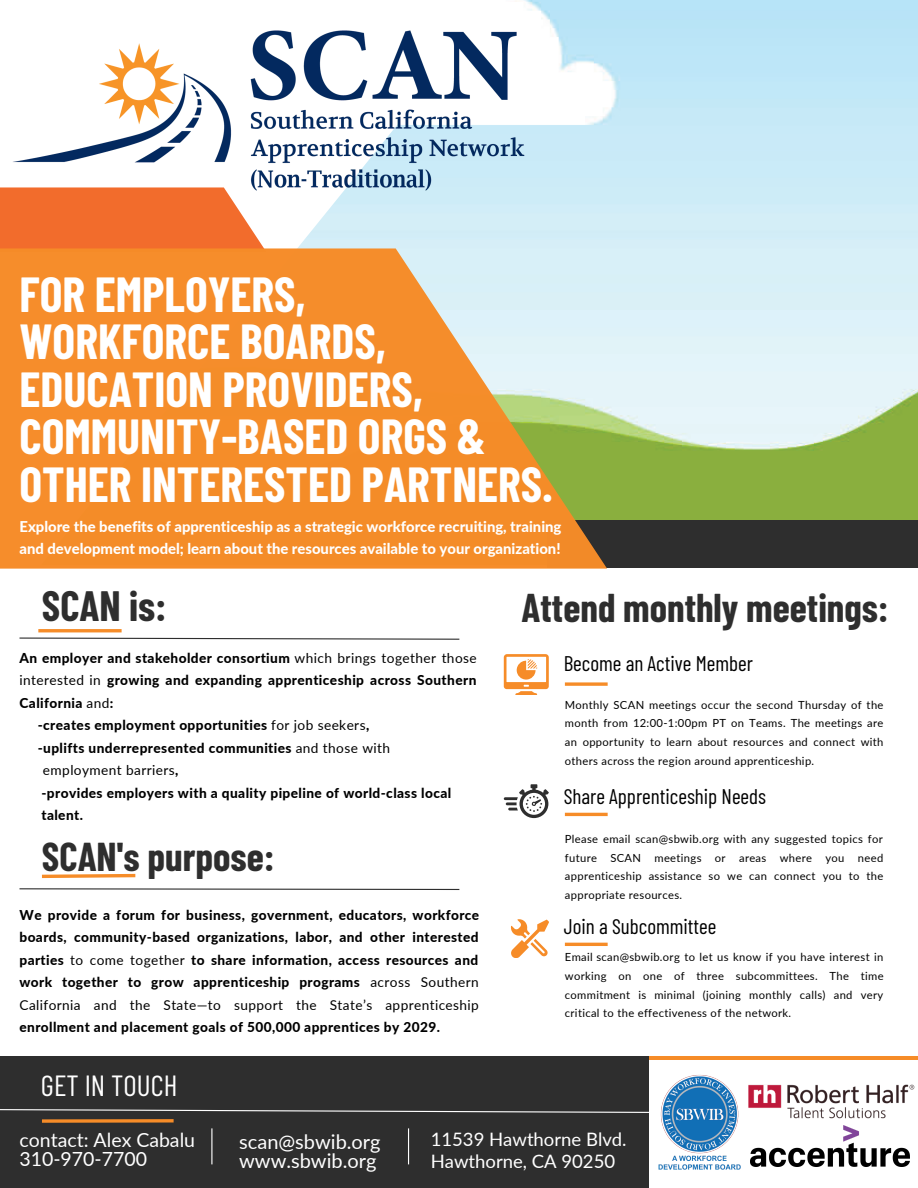
<style>
.page{position:relative;width:918px;height:1188px;background:#fff}
.page>*{position:absolute;margin:0;border:0;box-sizing:border-box;transform-origin:0 0}
.t1{font:700 48.15px/47.4px "Barlow Condensed";color:#fff}
.t2{font:700 41.4px "Barlow Condensed";color:#2e2e2e}
.t3{font:700 39.3px "Barlow Condensed";color:#2e2e2e}
.t4{font:29.1px "Barlow Condensed";color:#fff}
.t5{font:21.15px "Barlow Condensed";color:#000}
.t6{font:19.95px/19.2px "Lato";color:#fff}
.t7{font:19.5px/19.2px "Lato";color:#fff}
.t8{font:18.45px/22.5px "Lato";color:#fff}
.t9{font:800 14.85px/21.3px "Lato";color:#fff}
.t10{font:800 13.65px/22.5px "Lato";letter-spacing:.03em;color:#000;text-align:justify}
.t11{font:13.65px "Lato";letter-spacing:.03em;color:#000}
.t12{font:11.25px/18.6px "Lato";letter-spacing:.03em;color:#000;text-align:justify}
.s1{font-weight:400}
.s2{font-weight:800}
</style>
<div class="page">
<img style="left:298px;top:0;width:620px;height:520px">
<div style="left:0;top:187px;width:264px;height:61px;background:#f26c2c"></div>
<div style="left:547px;top:520px;width:371px;height:47px;background:#2e2e2e"></div>
<svg style="left:0;top:248px;width:607px;height:321px;background:#ec9b45"></svg>
<hr style="left:7px;top:1056px;width:911px;height:4px;background:#f68c28">
<div style="left:0;top:1056px;width:648px;height:132px;background:#2e2e2e"></div>
<svg style="left:19px;top:637px;width:441px;height:3px"></svg>
<svg style="left:19px;top:888px;width:441px;height:2px"></svg>
<hr style="left:38px;top:629px;width:84px;height:3px;background:#f68c28">
<svg style="left:41px;top:873px;width:95px;height:6px"></svg>
<svg style="left:504px;top:654px;width:45px;height:41px"></svg>
<svg style="left:565px;top:682px;width:43px;height:4px"></svg>
<svg style="left:504px;top:784px;width:45px;height:34px"></svg>
<hr style="left:565px;top:813px;width:43px;height:3px;background:#f68c28">
<svg style="left:511px;top:919px;width:38px;height:39px"></svg>
<hr style="left:565px;top:943px;width:43px;height:3px;background:#f68c28">
<svg style="left:0;top:1108px;width:649px;height:6px"></svg>
<svg style="left:42px;top:1119px;width:132px;height:4px"></svg>
<hr style="left:211px;top:1128px;width:1px;height:36px;background:#fff">
<hr style="left:408px;top:1128px;width:1px;height:36px;background:#fff">
<img style="left:7px;top:9px;width:527px;height:189px">
<img style="left:751px;top:1125px;width:158px;height:42px">
<img style="left:749px;top:1084px;width:165px;height:34px">
<img style="left:658px;top:1075px;width:83px;height:95px">
<h1 class="t1" style="left:20px;top:269px;width:535px">FOR EMPLOYERS,<br>WORKFORCE BOARDS,<br>EDUCATION PROVIDERS,<br>COMMUNITY-BASED ORGS &amp;<br>OTHER INTERESTED PARTNERS.</h1>
<p class="t9" style="left:20px;top:516px;width:544px">Explore the benefits of apprenticeship as a strategic workforce recruiting, training and development model; learn about the resources available to your organization!</p>
<h2 class="t2" style="left:42px;top:579px;width:126px">SCAN is:</h2>
<p class="t10" style="left:20px;top:646px;width:459px">An employer and stakeholder consortium <span class="s1">which brings together those</span></p>
<p class="t10" style="left:20px;top:669px;width:458px"><span class="s1">interested in</span> growing and expanding apprenticeship across Southern</p>
<p class="t10" style="left:20px;top:691px;width:95px">California <span class="s1">and</span>:</p>
<p class="t10" style="left:38px;top:714px;width:333px">-creates employment opportunities <span class="s1">for job seekers</span>,</p>
<p class="t10" style="left:38px;top:736px;width:354px">-uplifts underrepresented communities <span class="s1">and those with</span></p>
<p class="t11" style="left:43px;top:762px;width:137px">employment barriers<span class="s2">,</span></p>
<p class="t10" style="left:41px;top:781px;width:411px">-provides employers with a quality pipeline of world-class local</p>
<p class="t10" style="left:41px;top:804px;width:43px">talent.</p>
<h3 class="t3" style="left:42px;top:831px;width:234px">SCAN's purpose:</h3>
<p class="t10" style="left:20px;top:903px;width:461px">We provide a forum for business, government, educators, workforce boards, community-based organizations, labor, and other interested parties <span class="s1">to come together</span> to share information, access resources and work together to grow apprenticeship programs <span class="s1">across Southern California and the State—to support the State’s apprenticeship</span></p>
<p class="t10" style="left:20px;top:1016px;width:422px">enrollment and placement goals of 500,000 apprentices by 2029.</p>
<h3 class="t4" style="left:41px;top:1067px;width:138px">GET IN TOUCH</h3>
<h3 class="t3" style="left:522px;top:582px;width:369px">Attend monthly meetings:</h3>
<h3 class="t5" style="left:564px;top:650px;width:191px">Become an Active Member</h3>
<p class="t12" style="left:565px;top:695px;width:320px">Monthly SCAN meetings occur the second Thursday of the month from 12:00-1:00pm PT on Teams. The meetings are an opportunity to learn about resources and connect with others across the region around apprenticeship.</p>
<h3 class="t5" style="left:564px;top:783px;width:204px">Share Apprenticeship Needs</h3>
<p class="t12" style="left:565px;top:829px;width:320px">Please email scan@sbwib.org with any suggested topics for future SCAN meetings or areas where you need apprenticeship assistance so we can connect you to the appropriate resources.</p>
<h3 class="t5" style="left:564px;top:913px;width:154px">Join a Subcommittee</h3>
<p class="t12" style="left:565px;top:948px;width:320px">Email scan@sbwib.org to let us know if you have interest in working on one of three subcommittees. The time commitment is minimal (joining monthly calls) and very critical to the effectiveness of the network.</p>
<h3 class="t7" style="left:20px;top:1130px;width:177px">contact: Alex Cabalu<br>310-970-7700</h3>
<h3 class="t6" style="left:239px;top:1132px;width:143px">scan@sbwib.org www.sbwib.org</h3>
<h3 class="t8" style="left:431px;top:1128px;width:197px">11539 Hawthorne Blvd.<br>Hawthorne, CA 90250</h3>
</div>
